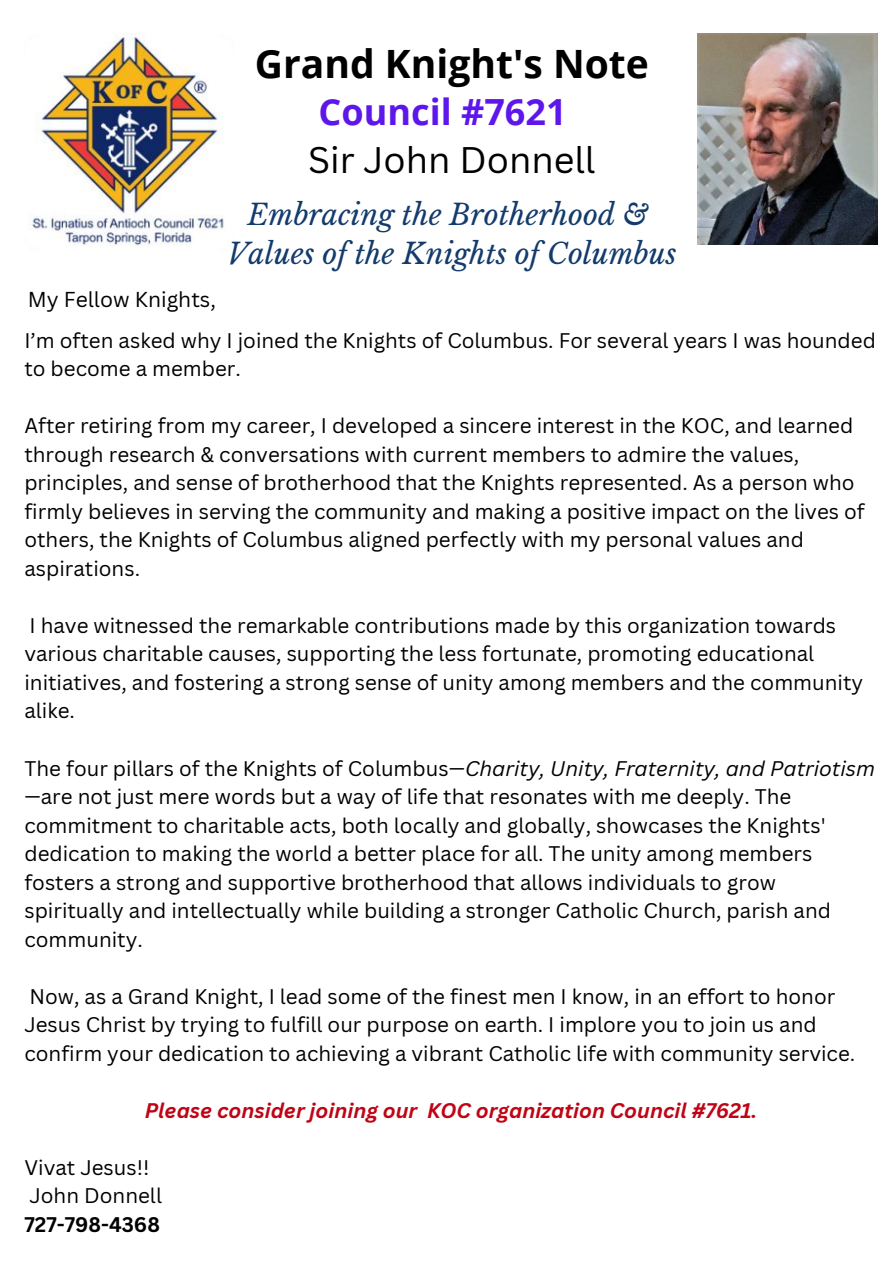
<style>
.page{position:relative;width:894px;height:1264px;background:#fff}
.page>*{position:absolute;margin:0;border:0;box-sizing:border-box;transform-origin:0 0}
.t1{font:700 39px "Open Sans";color:#000}
.t2{font:36px "Canva Sans";color:#000}
.t3{font:700 36px "Open Sans";color:#5e17eb}
.t4{font:italic 28.5px/39.5px "Libre Baskerville";color:#133b6c;text-align:center}
.t5{font:21px "Canva Sans";color:#000}
.t6{font:20.55px/28.5px "Canva Sans";color:#000}
.t7{font:italic 700 20.55px "Canva Sans";color:#bf0515}
.t8{font:700 20.55px "Canva Sans";color:#000}
.s1{font-style:italic}
</style>
<div class="page">
<img style="left:32px;top:34px;width:192px;height:212px">
<img style="left:697px;top:34px;width:180px;height:210px">
<h1 class="t1" style="left:255px;top:36px;width:395px">Grand Knight's Note</h1>
<h2 class="t3" style="left:318px;top:87px;width:249px">Council #7621</h2>
<h2 class="t2" style="left:308px;top:134px;width:289px">Sir John Donnell</h2>
<h3 class="t4" style="left:227px;top:195px;width:451px">Embracing the Brotherhood &amp;<br>Values of the Knights of Columbus</h3>
<p class="t5" style="left:28px;top:285px;width:190px">My Fellow Knights,</p>
<p class="t6" style="left:24px;top:325px;width:852px">I’m often asked why I joined the Knights of Columbus. For several years I was hounded to become a member.</p>
<p class="t6" style="left:24px;top:411px;width:841px">After retiring from my career, I developed a sincere interest in the KOC, and learned through research &amp; conversations with current members to admire the values, principles, and sense of brotherhood that the Knights represented. As a person who firmly believes in serving the community and making a positive impact on the lives of others, the Knights of Columbus aligned perfectly with my personal values and aspirations.</p>
<p class="t6" style="left:24px;top:610px;width:840px">I have witnessed the remarkable contributions made by this organization towards various charitable causes, supporting the less fortunate, promoting educational initiatives, and fostering a strong sense of unity among members and the community alike.</p>
<p class="t6" style="left:24px;top:753px;width:851px">The four pillars of the Knights of Columbus—<span class="s1">Charity, Unity, Fraternity, and Patriotism </span>—are not just mere words but a way of life that resonates with me deeply. The commitment to charitable acts, both locally and globally, showcases the Knights' dedication to making the world a better place for all. The unity among members fosters a strong and supportive brotherhood that allows individuals to grow spiritually and intellectually while building a stronger Catholic Church, parish and community.</p>
<p class="t6" style="left:24px;top:981px;width:832px">Now, as a Grand Knight, I lead some of the finest men I know, in an effort to honor<br>Jesus Christ by trying to fulfill our purpose on earth. I implore you to join us and confirm your dedication to achieving a vibrant Catholic life with community service.</p>
<p class="t7" style="left:145px;top:1095px;width:613px">Please consider joining our KOC organization Council #7621.</p>
<p class="t6" style="left:24px;top:1152px;width:139px">Vivat Jesus!!<br>John Donnell</p>
<p class="t8" style="left:24px;top:1209px;width:137px">727-798-4368</p>
</div>
